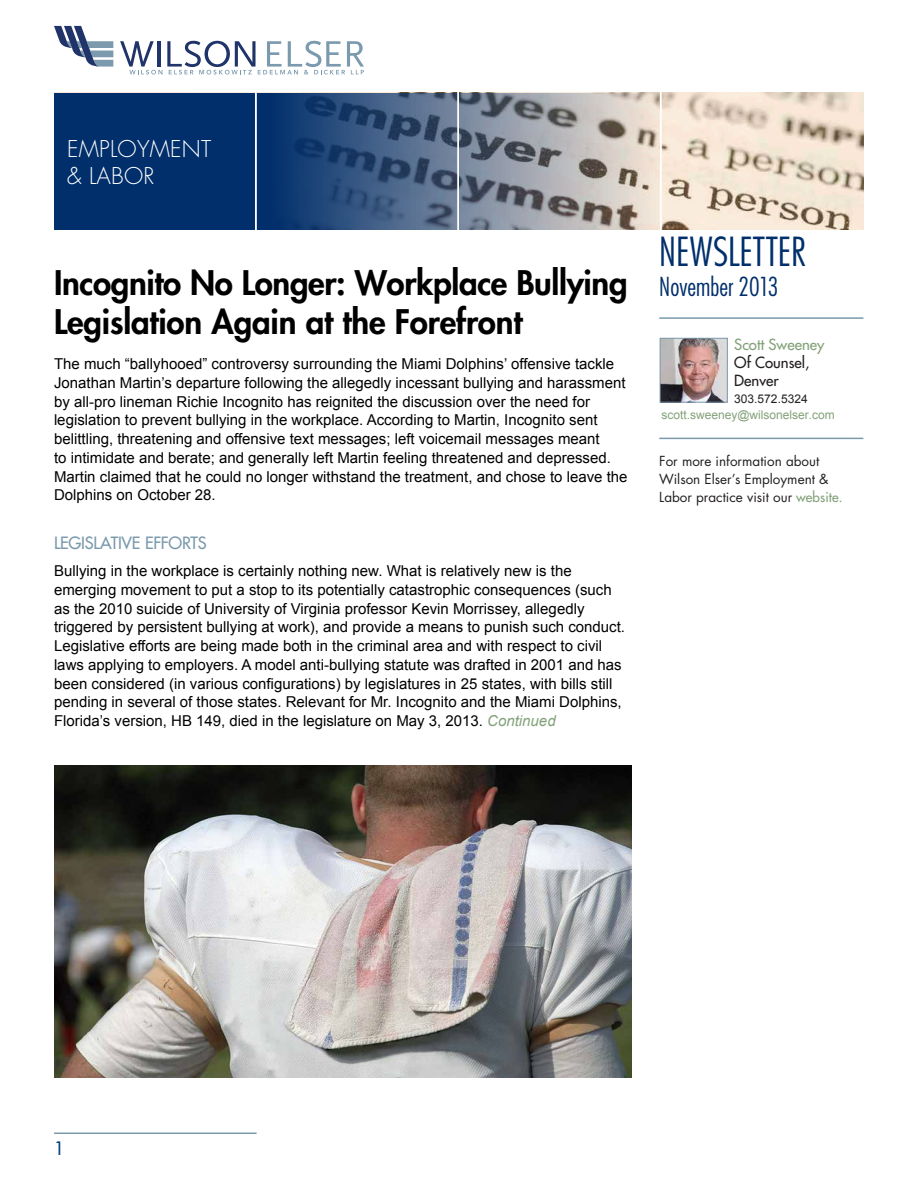
<style>
.page{position:relative;width:918px;height:1188px;background:#fff}
.page>*{position:absolute;margin:0;border:0;box-sizing:border-box;transform-origin:0 0}
.t1{font:300 condensed 39px "Futura Std";color:#002f6c}
.t2{font:800 33px/39px "Futura Std";letter-spacing:-.01em;color:#000}
.t3{font:300 condensed 25.5px "Futura Std";color:#002f6c}
.t4{font:300 22.5px/27px "Futura Std";letter-spacing:.01em;color:#fff}
.t5{font:500 18px "Futura Std";color:#003e7e}
.t6{font:500 16.5px "Futura Std";letter-spacing:-.015em;color:#7a99ac}
.t7{font:15px/18.8px "Arial";color:#000}
.t8{font:500 15px/18px "Futura Std";color:#231f20}
.t9{font:500 15px "Futura Std";color:#83a27a}
.t10{font:13.5px/18px "Futura Std";color:#231f20}
.t11{font:12px "Arial";color:#83a27a}
.t12{font:12px "Arial";color:#231f20}
.s1{font-style:italic;color:#83a27a}
.s2{font-weight:500;color:#83a27a}
</style>
<div class="page">
<img style="left:663px;top:93px;width:201px;height:137px">
<svg style="left:55px;top:93px;width:603px;height:137px;background:#445e82"></svg>
<svg style="left:120px;top:41px;width:244px;height:34px"></svg>
<svg style="left:54px;top:26px;width:59px;height:41px"></svg>
<hr style="left:54px;top:1132px;width:203px;height:2px;background:#7a99ac">
<hr style="left:659px;top:317px;width:204px;height:2px;background:#7a99ac">
<hr style="left:659px;top:438px;width:204px;height:1px;background:#7a99ac">
<img style="left:662px;top:340px;width:64px;height:60px">
<div style="left:660px;top:338px;width:68px;height:64px;border:1px solid #7a99ac"></div>
<img style="left:54px;top:766px;width:578px;height:312px">
<div style="left:52px;top:89px;width:205px;height:144px;border:2px solid #fff"></div>
<div style="left:255px;top:89px;width:204px;height:145px;border:2px solid #fff"></div>
<div style="left:458px;top:89px;width:203px;height:145px;border:2px solid #fff"></div>
<div style="left:660px;top:90px;width:209px;height:144px;border:2px solid #fff"></div>
<h3 class="t4" style="left:67px;top:136px;width:146px">EMPLOYMENT &amp; LABOR</h3>
<h2 class="t2" style="left:54px;top:263px;width:575px">Incognito No Longer: Workplace Bullying<br>Legislation Again at the Forefront</h2>
<p class="t7" style="left:54px;top:355px;width:575px">The much “ballyhooed” controversy surrounding the Miami Dolphins’ offensive tackle Jonathan Martin’s departure following the allegedly incessant bullying and harassment by all-pro lineman Richie Incognito has reignited the discussion over the need for legislation to prevent bullying in the workplace. According to Martin, Incognito sent belittling, threatening and offensive text messages; left voicemail messages meant<br>to intimidate and berate; and generally left Martin feeling threatened and depressed.<br>Martin claimed that he could no longer withstand the treatment, and chose to leave the Dolphins on October 28.</p>
<p class="t6" style="left:54px;top:532px;width:154px">LEGISLATIVE EFFORTS</p>
<p class="t7" style="left:54px;top:562px;width:573px">Bullying in the workplace is certainly nothing new. What is relatively new is the emerging movement to put a stop to its potentially catastrophic consequences (such as the 2010 suicide of University of Virginia professor Kevin Morrissey, allegedly triggered by persistent bullying at work), and provide a means to punish such conduct.<br>Legislative efforts are being made both in the criminal area and with respect to civil laws applying to employers. A model anti-bullying statute was drafted in 2001 and has been considered (in various configurations) by legislatures in 25 states, with bills still pending in several of those states. Relevant for Mr. Incognito and the Miami Dolphins, Florida’s version, HB 149, died in the legislature on May 3, 2013. <span class="s1">Continued</span></p>
<h1 class="t1" style="left:659px;top:228px;width:148px">NEWSLETTER</h1>
<h3 class="t3" style="left:659px;top:272px;width:121px">November 2013</h3>
<p class="t9" style="left:734px;top:335px;width:92px">Scott Sweeney</p>
<p class="t8" style="left:734px;top:354px;width:77px">Of Counsel,<br>Denver</p>
<p class="t12" style="left:734px;top:391px;width:75px">303.572.5324</p>
<p class="t11" style="left:661px;top:407px;width:175px">scott.sweeney@wilsonelser.com</p>
<p class="t10" style="left:659px;top:452px;width:185px">For more information about<br>Wilson Elser’s Employment &amp;<br>Labor practice visit our <span class="s2">website.</span></p>
<p class="t5" style="left:54px;top:1137px;width:12px">1</p>
</div>
